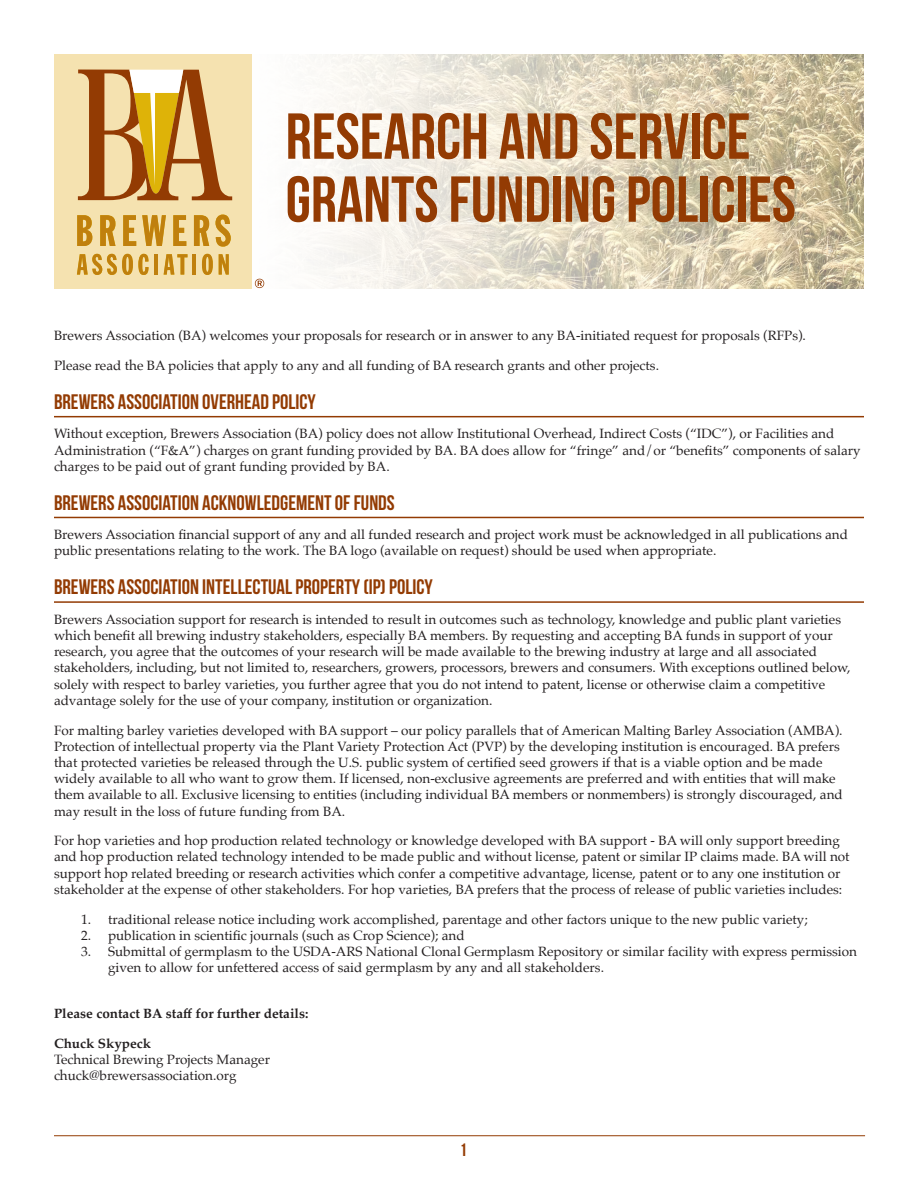
<style>
.page{position:relative;width:918px;height:1188px;background:#fff}
.page>*{position:absolute;margin:0;border:0;box-sizing:border-box;transform-origin:0 0}
.t1{font:64.8px/63px "Bebas Neue";color:#933b03}
.t2{font:21px "Bebas Neue";color:#933b03}
.t3{font:18px "Bebas Neue";color:#933b03}
.text{font:13.5px/16.2px "Palatino";color:#231f20}
.text-2{font:700 13.5px "Palatino";color:#231f20}
.s1{font-weight:700}
</style>
<div class="page">
<img style="left:54px;top:54px;width:810px;height:235px">
<div style="left:54px;top:54px;width:197px;height:234px;background:#f5e2b0"></div>
<svg style="left:77px;top:215px;width:15px;height:31px"></svg>
<svg style="left:100px;top:215px;width:15px;height:31px"></svg>
<svg style="left:123px;top:215px;width:13px;height:31px"></svg>
<svg style="left:142px;top:215px;width:24px;height:31px"></svg>
<svg style="left:173px;top:215px;width:13px;height:31px"></svg>
<svg style="left:194px;top:215px;width:15px;height:31px"></svg>
<svg style="left:216px;top:215px;width:15px;height:32px"></svg>
<svg style="left:77px;top:254px;width:72px;height:21px"></svg>
<hr style="left:155px;top:254px;width:3px;height:21px;background:#c0800e">
<svg style="left:164px;top:254px;width:23px;height:21px"></svg>
<hr style="left:192px;top:254px;width:4px;height:21px;background:#c0800e">
<svg style="left:202px;top:254px;width:11px;height:21px"></svg>
<svg style="left:219px;top:254px;width:10px;height:21px"></svg>
<svg style="left:78px;top:70px;width:154px;height:130px"></svg>
<svg style="left:255px;top:279px;width:9px;height:9px"></svg>
<hr style="left:54px;top:416px;width:810px;height:1px;background:#933b03">
<hr style="left:54px;top:517px;width:810px;height:1px;background:#933b03">
<hr style="left:54px;top:601px;width:810px;height:2px;background:#933b03">
<hr style="left:54px;top:1135px;width:811px;height:1px;background:#933b03">
<p class="t1" style="left:286px;top:105px;width:512px">RESEARCH AND SERVICE<br>GRANTS FUNDING POLICIES</p>
<p class="text" style="left:54px;top:328px;width:753px">Brewers Association (BA) welcomes your proposals for research or in answer to any BA-initiated request for proposals (RFPs).</p>
<p class="text" style="left:54px;top:357px;width:607px">Please read the BA policies that apply to any and all funding of BA research grants and other projects.</p>
<p class="t2" style="left:54px;top:390px;width:263px">BREWERS ASSOCIATION OVERHEAD POLICY</p>
<p class="text" style="left:54px;top:426px;width:808px">Without exception, Brewers Association (BA) policy does not allow Institutional Overhead, Indirect Costs (“IDC”), or Facilities and<br>Administration (“F&amp;A”) charges on grant funding provided by BA. BA does allow for “fringe” and/or “benefits” components of salary charges to be paid out of grant funding provided by BA.</p>
<p class="t2" style="left:54px;top:491px;width:342px">BREWERS ASSOCIATION ACKNOWLEDGEMENT OF FUNDS</p>
<p class="text" style="left:54px;top:527px;width:796px">Brewers Association financial support of any and all funded research and project work must be acknowledged in all publications and public presentations relating to the work. The BA logo (available on request) should be used when appropriate.</p>
<p class="t2" style="left:54px;top:575px;width:380px">BREWERS ASSOCIATION INTELLECTUAL PROPERTY (IP) POLICY</p>
<p class="text" style="left:54px;top:611px;width:798px">Brewers Association support for research is intended to result in outcomes such as technology, knowledge and public plant varieties which benefit all brewing industry stakeholders, especially BA members. By requesting and accepting BA funds in support of your research, you agree that the outcomes of your research will be made available to the brewing industry at large and all associated stakeholders, including, but not limited to, researchers, growers, processors, brewers and consumers. With exceptions outlined below, solely with respect to barley varieties, you further agree that you do not intend to patent, license or otherwise claim a competitive advantage solely for the use of your company, institution or organization.</p>
<p class="text" style="left:54px;top:722px;width:790px">For malting barley varieties developed with BA support – our policy parallels that of American Malting Barley Association (AMBA).<br>Protection of intellectual property via the Plant Variety Protection Act (PVP) by the developing institution is encouraged. BA prefers that protected varieties be released through the U.S. public system of certified seed growers if that is a viable option and be made widely available to all who want to grow them. If licensed, non-exclusive agreements are preferred and with entities that will make them available to all. Exclusive licensing to entities (including individual BA members or nonmembers) is strongly discouraged, and may result in the loss of future funding from BA.</p>
<p class="text" style="left:54px;top:833px;width:797px">For hop varieties and hop production related technology or knowledge developed with BA support - BA will only support breeding and hop production related technology intended to be made public and without license, patent or similar IP claims made. BA will not support hop related breeding or research activities which confer a competitive advantage, license, patent or to any one institution or stakeholder at the expense of other stakeholders. For hop varieties, BA prefers that the process of release of public varieties includes:</p>
<p class="text" style="left:81px;top:911px;width:728px">1. traditional release notice including work accomplished, parentage and other factors unique to the new public variety;</p>
<p class="text" style="left:81px;top:927px;width:385px">2. publication in scientific journals (such as Crop Science); and</p>
<p class="text" style="left:108px;top:943px;width:751px;text-indent:-27px">3. Submittal of germplasm to the USDA-ARS National Clonal Germplasm Repository or similar facility with express permission given to allow for unfettered access of said germplasm by any and all stakeholders.</p>
<p class="text-2" style="left:54px;top:1002px;width:256px">Please contact BA staff for further details:</p>
<p class="text" style="left:54px;top:1035px;width:218px"><span class="s1">Chuck Skypeck<br></span>Technical Brewing Projects Manager chuck@brewersassociation.org</p>
<p class="t3" style="left:460px;top:1140px;width:9px">1</p>
</div>
